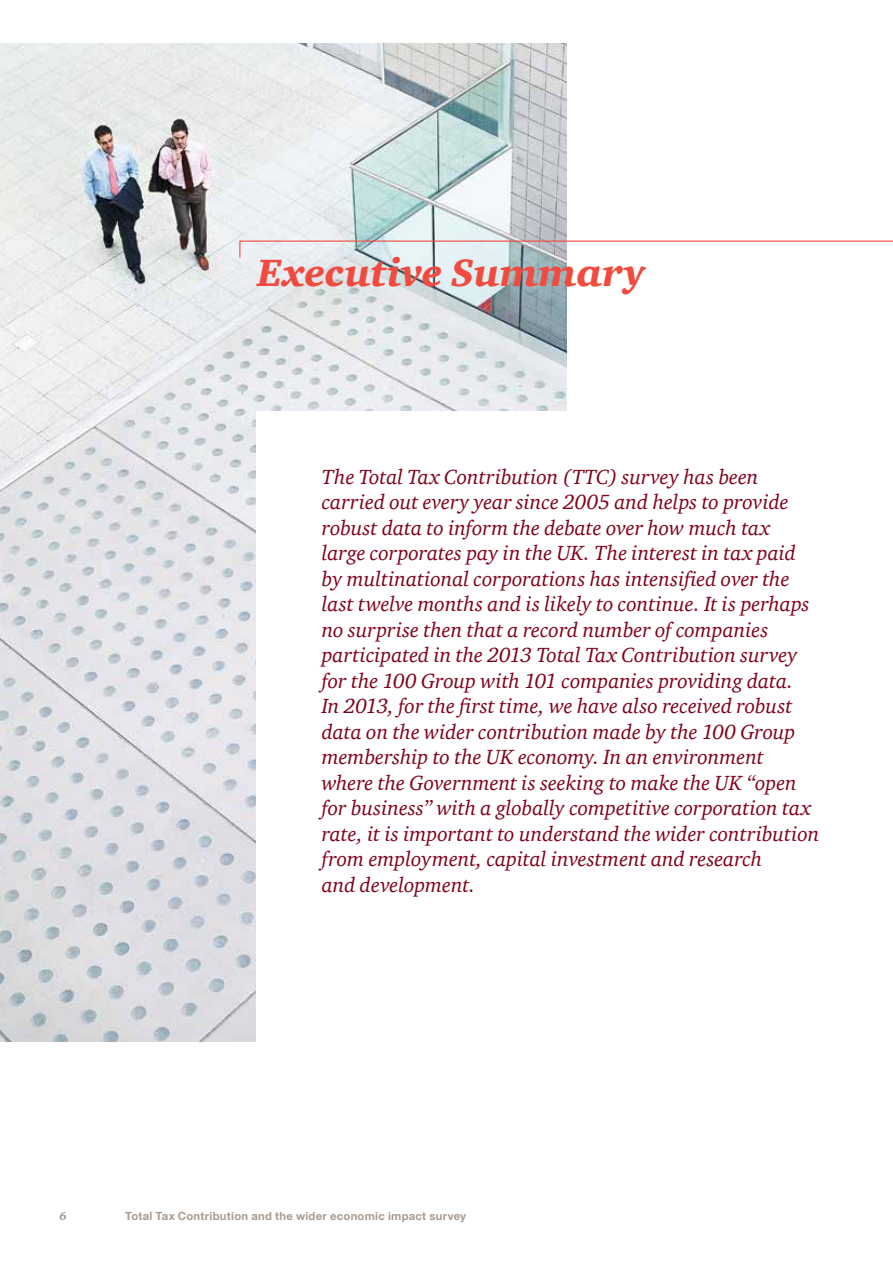
<style>
.page{position:relative;width:893px;height:1263px;background:#fff}
.page>*{position:absolute;margin:0;border:0;box-sizing:border-box;transform-origin:0 0}
.t1{font:italic 900 39px "ITC Charter Com";letter-spacing:.005em;color:#f04b3e}
.t2{font:italic 21px/25.5px "ITC Charter Com";color:#80021a}
.t3{font:700 11.25px "Helvetica Neue LT Com";letter-spacing:.025em;color:#a89b91}
.t4{font:italic 900 11.25px "ITC Charter Com";color:#a89b91}
</style>
<div class="page">
<img style="left:0;top:43px;width:567px;height:999px">
<div style="left:256px;top:412px;width:637px;height:645px;background:#fff"></div>
<svg style="left:239px;top:240px;width:654px;height:19px"></svg>
<h1 class="t1" style="left:257px;top:249px;width:389px">Executive Summary</h1>
<p class="t2" style="left:322px;top:463px;width:499px">The Total Tax Contribution (TTC) survey has been carried out every year since 2005 and helps to provide robust data to inform the debate over how much tax<br>large corporates pay in the UK. The interest in tax paid by multinational corporations has intensified over the last twelve months and is likely to continue. It is perhaps no surprise then that a record number of companies participated in the 2013 Total Tax Contribution survey for the 100 Group with 101 companies providing data.<br>In 2013, for the first time, we have also received robust data on the wider contribution made by the 100 Group membership to the UK economy. In an environment where the Government is seeking to make the UK “open for business” with a globally competitive corporation tax rate, it is important to understand the wider contribution from employment, capital investment and research<br>and development.</p>
<p class="t4" style="left:60px;top:1210px;width:9px">6</p>
<p class="t3" style="left:125px;top:1209px;width:342px">Total Tax Contribution and the wider economic impact survey</p>
</div>
